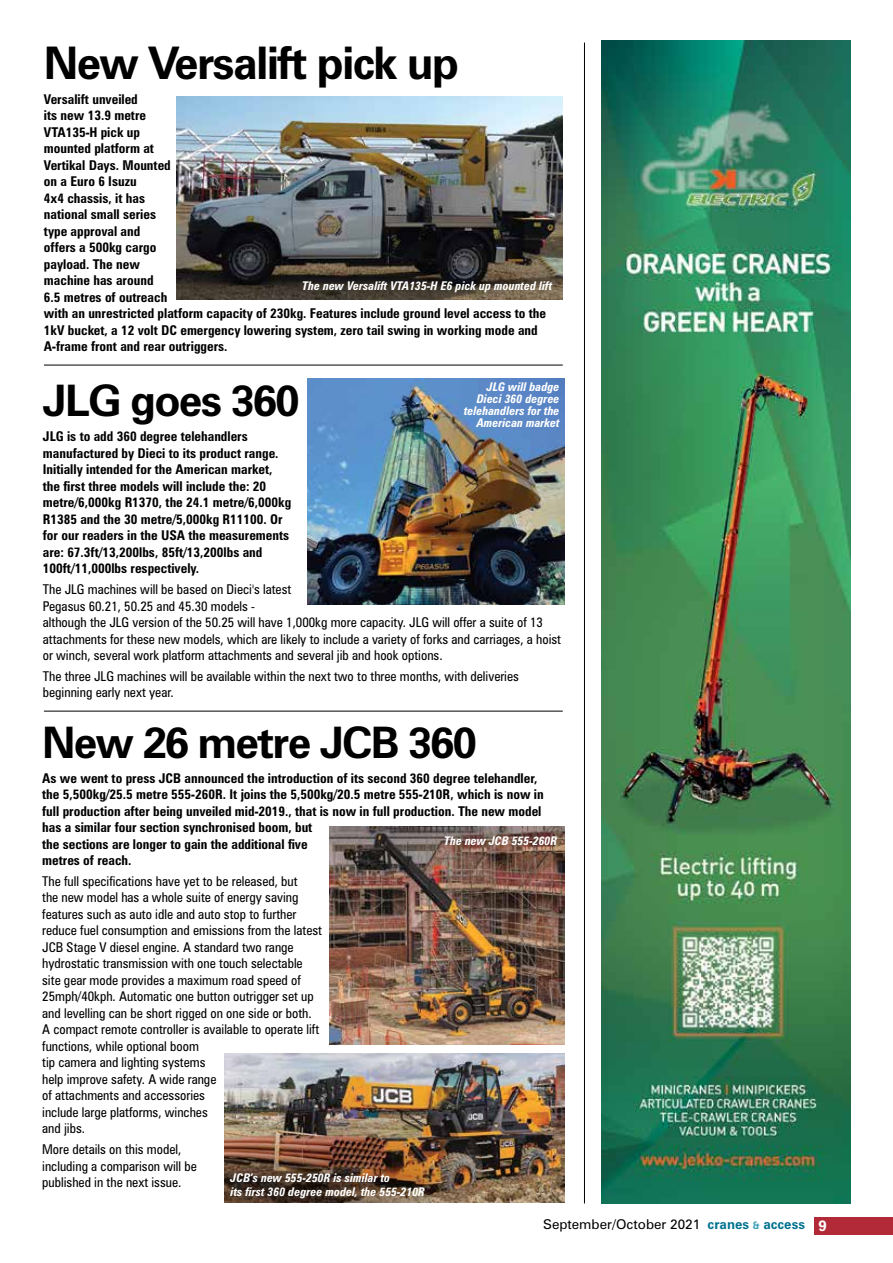
<style>
.page{position:relative;width:893px;height:1263px;background:#fff}
.page>*{position:absolute;margin:0;border:0;box-sizing:border-box;transform-origin:0 0}
.t1{font:700 45px "Zurich BT";letter-spacing:-.04em;color:#000}
.t2{font:700 43.5px "Zurich BT";letter-spacing:-.04em;color:#000}
.t3{font:condensed 13.5px/16.5px "Zurich BT";color:#000}
.t4{font:700 condensed 13.5px/16.5px "Zurich BT";color:#000}
.t5{font:13.5px "Zurich BT";color:#000}
.t6{font:italic 700 condensed 12px/12px "Zurich BT";color:#fff;text-align:right}
.s1{font-weight:700;color:#00728f}
.s2{font-weight:700;font-size:10.5px;color:#3c9db6}
.s3{font-weight:700;font-size:15px;color:#fff}
</style>
<div class="page">
<div style="left:814px;top:1217px;width:79px;height:17px;background:#b22a37"></div>
<hr style="left:584px;top:43px;width:1px;height:1160px;background:#000">
<hr style="left:44px;top:365px;width:519px;height:1px;background:#000">
<hr style="left:44px;top:711px;width:519px;height:1px;background:#000">
<img style="left:308px;top:378px;width:256px;height:227px">
<img style="left:224px;top:1054px;width:340px;height:148px">
<img style="left:329px;top:826px;width:235px;height:218px">
<img style="left:176px;top:97px;width:387px;height:203px">
<img style="left:602px;top:41px;width:249px;height:1162px">
<h1 class="t1" style="left:44px;top:35px;width:417px">New Versalift pick up</h1>
<p class="t4" style="left:44px;top:90px;width:504px">Versalift unveiled<br>its new 13.9 metre<br>VTA135-H pick up<br>mounted platform at<br>Vertikal Days. Mounted<br>on a Euro 6 Isuzu<br>4x4 chassis, it has<br>national small series<br>type approval and<br>offers a 500kg cargo<br>payload. The new<br>machine has around<br>6.5 metres of outreach<br>with an unrestricted platform capacity of 230kg. Features include ground level access to the<br>1kV bucket, a 12 volt DC emergency lowering system, zero tail swing in working mode and<br>A-frame front and rear outriggers.</p>
<h2 class="t2" style="left:43px;top:374px;width:258px">JLG goes 360</h2>
<p class="t4" style="left:43px;top:428px;width:250px">JLG is to add 360 degree telehandlers manufactured by Dieci to its product range.<br>Initially intended for the American market, the first three models will include the: 20 metre/6,000kg R1370, the 24.1 metre/6,000kg R1385 and the 30 metre/5,000kg R11100. Or for our readers in the USA the measurements are: 67.3ft/13,200lbs, 85ft/13,200lbs and 100ft/11,000lbs respectively.</p>
<p class="t3" style="left:43px;top:581px;width:520px">The JLG machines will be based on Dieci's latest<br>Pegasus 60.21, 50.25 and 45.30 models -<br>although the JLG version of the 50.25 will have 1,000kg more capacity. JLG will offer a suite of 13 attachments for these new models, which are likely to include a variety of forks and carriages, a hoist or winch, several work platform attachments and several jib and hook options.</p>
<p class="t3" style="left:43px;top:668px;width:478px">The three JLG machines will be available within the next two to three months, with deliveries beginning early next year.</p>
<h2 class="t2" style="left:42px;top:716px;width:436px">New 26 metre JCB 360</h2>
<p class="t4" style="left:42px;top:769px;width:503px">As we went to press JCB announced the introduction of its second 360 degree telehandler, the 5,500kg/25.5 metre 555-260R. It joins the 5,500kg/20.5 metre 555-210R, which is now in full production after being unveiled mid-2019., that is now in full production. The new model has a similar four section synchronised boom, but<br>the sections are longer to gain the additional five<br>metres of reach.</p>
<p class="t3" style="left:42px;top:873px;width:281px">The full specifications have yet to be released, but<br>the new model has a whole suite of energy saving features such as auto idle and auto stop to further reduce fuel consumption and emissions from the latest JCB Stage V diesel engine. A standard two range hydrostatic transmission with one touch selectable site gear mode provides a maximum road speed of 25mph/40kph. Automatic one button outrigger set up and levelling can be short rigged on one side or both.<br>A compact remote controller is available to operate lift functions, while optional boom<br>tip camera and lighting systems<br>help improve safety. A wide range<br>of attachments and accessories<br>include large platforms, winches<br>and jibs.</p>
<p class="t3" style="left:42px;top:1141px;width:156px">More details on this model, including a comparison will be published in the next issue.</p>
<p class="t6" style="left:302px;top:279px;width:251px">The new Versalift VTA135-H E6 pick up mounted lift</p>
<p class="t6" style="left:464px;top:381px;width:97px">JLG will badge<br>Dieci 360 degree telehandlers for the<br>American market</p>
<p class="t6" style="left:444px;top:834px;width:115px">The new JCB 555-260R</p>
<p class="t6" style="left:231px;top:1171px;width:196px;line-height:13.5px;text-align:left">JCB’s new 555-250R is similar to<br>its first 360 degree model, the 555-210R</p>
<p class="t5" style="left:543px;top:1216px;width:285px">September/October 2021 <span class="s1">cranes</span> <span class="s2">&amp;</span> <span class="s1">access</span> <span class="s3">9</span></p>
</div>
